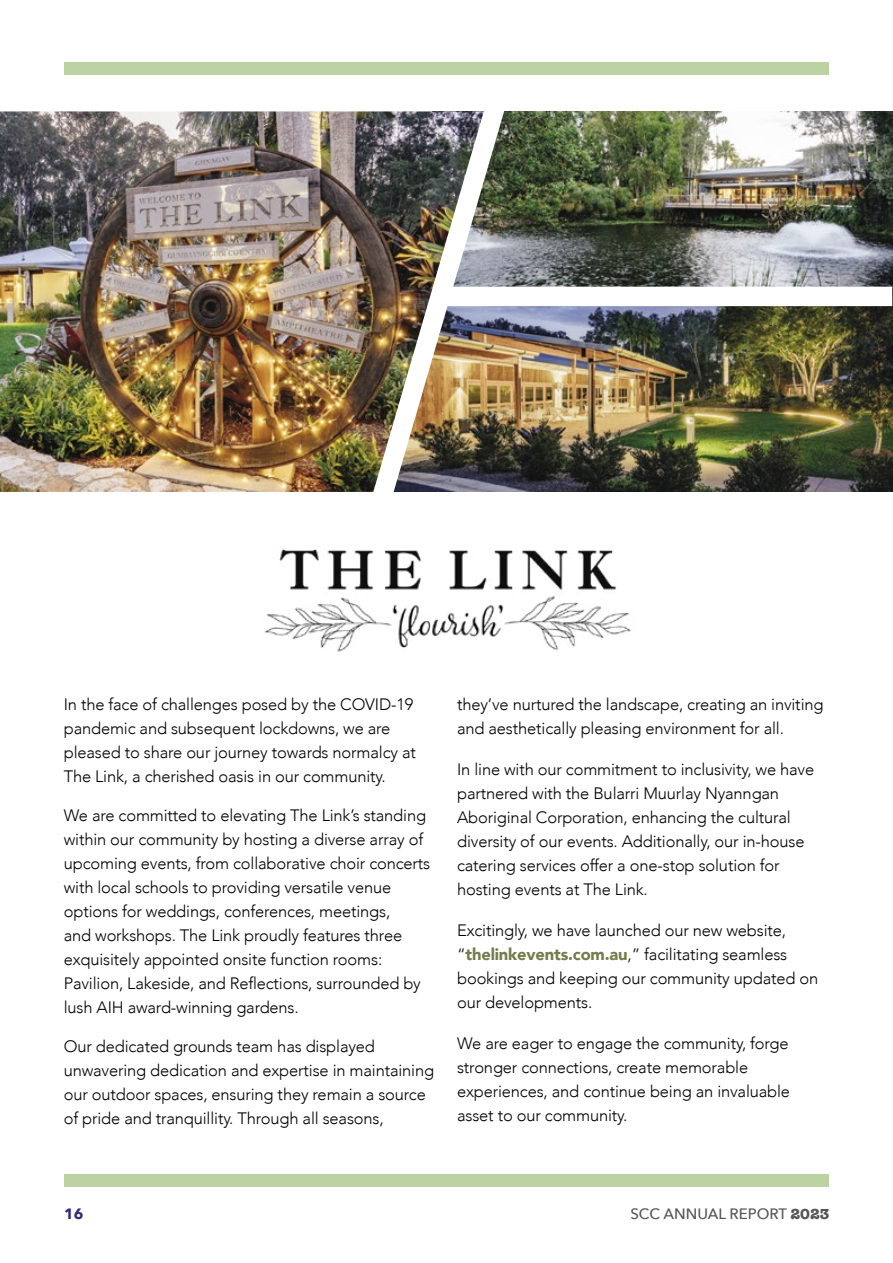
<style>
.page{position:relative;width:893px;height:1263px;background:#fff}
.page>*{position:absolute;margin:0;border:0;box-sizing:border-box;transform-origin:0 0}
.t1{font:300 16.5px/24px "Avenir";letter-spacing:-.01em;color:#000}
.t2{font:500 15px "Avenir Next";color:#555}
.t3{font:700 15px "Avenir Next";color:#382878}
.s1{font-weight:900;color:#757c4a}
.s2{font-family:"American Typewriter";font-weight:700}
</style>
<div class="page">
<img style="left:542px;top:111px;width:350px;height:176px">
<img style="left:542px;top:306px;width:350px;height:186px">
<div style="left:64px;top:1174px;width:765px;height:13px;background:#bdd2a2"></div>
<img style="left:264px;top:548px;width:367px;height:104px">
<img style="left:0;top:111px;width:354px;height:381px">
<img style="left:354px;top:62px;width:188px;height:430px">
<div style="left:64px;top:63px;width:765px;height:12px;background:#bdd2a2"></div>
<hr style="left:892px;top:0;width:1px;height:1263px;background:#bdd2a2">
<p class="t1" style="left:64px;top:692px;width:354px">In the face of challenges posed by the COVID-19 pandemic and subsequent lockdowns, we are pleased to share our journey towards normalcy at The Link, a cherished oasis in our community.</p>
<p class="t1" style="left:64px;top:803px;width:368px">We are committed to elevating The Link’s standing within our community by hosting a diverse array of upcoming events, from collaborative choir concerts with local schools to providing versatile venue options for weddings, conferences, meetings,<br>and workshops. The Link proudly features three exquisitely appointed onsite function rooms:<br>Pavilion, Lakeside, and Reflections, surrounded by lush AIH award-winning gardens.</p>
<p class="t1" style="left:64px;top:1034px;width:372px">Our dedicated grounds team has displayed unwavering dedication and expertise in maintaining our outdoor spaces, ensuring they remain a source of pride and tranquillity. Through all seasons,</p>
<p class="t1" style="left:457px;top:692px;width:368px">they’ve nurtured the landscape, creating an inviting and aesthetically pleasing environment for all.</p>
<p class="t1" style="left:457px;top:757px;width:359px">In line with our commitment to inclusivity, we have partnered with the Bularri Muurlay Nyanngan Aboriginal Corporation, enhancing the cultural diversity of our events. Additionally, our in-house catering services offer a one-stop solution for hosting events at The Link.</p>
<p class="t1" style="left:457px;top:918px;width:363px">Excitingly, we have launched our new website, “<span class="s1">thelinkevents.com.au</span>,” facilitating seamless bookings and keeping our community updated on our developments.</p>
<p class="t1" style="left:457px;top:1031px;width:334px">We are eager to engage the community, forge stronger connections, create memorable experiences, and continue being an invaluable asset to our community.</p>
<p class="t3" style="left:64px;top:1201px;width:21px">16</p>
<p class="t2" style="left:630px;top:1201px;width:201px">SCC ANNUAL REPORT <span class="s2">2023</span></p>
</div>
